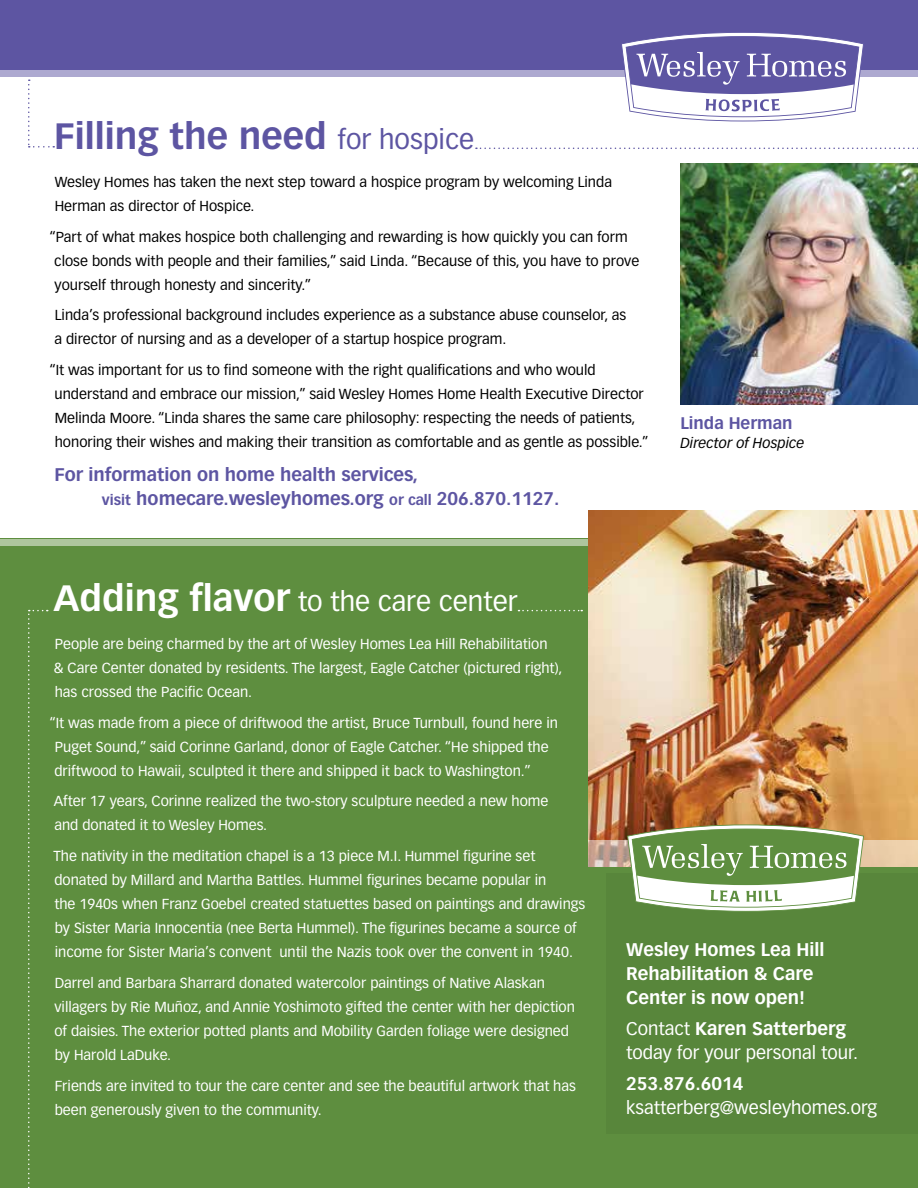
<style>
.page{position:relative;width:918px;height:1188px;background:#fff}
.page>*{position:absolute;margin:0;border:0;box-sizing:border-box;transform-origin:0 0}
.t1{font:700 36px "Vectora LH";color:#5d55a2}
.t2{font:27px "Vectora LH";color:#fff}
.t3{font:700 18px/24px "Vectora LH";color:#5d55a2}
.t4{font:18px/24px "Vectora LH";color:#fff}
.t5{font:700 18px/24px "Vectora LH";color:#fff}
.t6{font:700 16.5px "Vectora LH";color:#5d55a2}
.t7{font:14.25px/24px "Vectora LH";color:#fff}
.t8{font:14.25px/24px "Vectora LH";color:#000}
.t9{font:italic 14.25px "Vectora LH";color:#000}
.s1{font-weight:400;font-size:27px}
.s2{font-size:14.25px}
.s3{font-weight:700;font-size:36px}
.s4{font-weight:700}
</style>
<div class="page">
<img style="left:680px;top:163px;width:238px;height:242px">
<div style="left:0;top:539px;width:918px;height:649px;background:#5e8e3f"></div>
<div style="left:0;top:0;width:918px;height:77px;background:#5d55a2"></div>
<div style="left:0;top:539px;width:918px;height:7px;background:#aec69e"></div>
<div style="left:0;top:70px;width:918px;height:7px;background:#ada9d0"></div>
<svg style="left:28px;top:80px;width:26px;height:68px"></svg>
<svg style="left:476px;top:148px;width:442px;height:1px"></svg>
<div style="left:606px;top:874px;width:312px;height:260px;background:#58863b"></div>
<img style="left:588px;top:510px;width:330px;height:330px">
<svg style="left:621px;top:32px;width:243px;height:89px"></svg>
<svg style="left:28px;top:610px;width:20px;height:578px"></svg>
<svg style="left:518px;top:610px;width:64px;height:1px"></svg>
<svg style="left:588px;top:840px;width:330px;height:27px;background:#dbbda2"></svg>
<svg style="left:627px;top:824px;width:237px;height:88px"></svg>
<h1 class="t1" style="left:54px;top:115px;width:421px">Filling the need <span class="s1">for hospice</span></h1>
<p class="t8" style="left:55px;top:170px;width:559px">Wesley Homes has taken the next step toward a hospice program by welcoming Linda<br>Herman as director of Hospice.</p>
<p class="t8" style="left:54px;top:225px;width:587px;text-indent:-5px">“Part of what makes hospice both challenging and rewarding is how quickly you can form close bonds with people and their families,” said Linda. “Because of this, you have to prove yourself through honesty and sincerity.”</p>
<p class="t8" style="left:54px;top:303px;width:574px">Linda’s professional background includes experience as a substance abuse counselor, as a director of nursing and as a developer of a startup hospice program.</p>
<p class="t8" style="left:55px;top:358px;width:595px;text-indent:-5px">“It was important for us to find someone with the right qualifications and who would understand and embrace our mission,” said Wesley Homes Home Health Executive Director Melinda Moore. “Linda shares the same care philosophy: respecting the needs of patients, honoring their wishes and making their transition as comfortable and as gentle as possible.”</p>
<p class="t3" style="left:102px;top:462px;width:459px;text-indent:-47px">For information on home health services,<br><span class="s2">visit</span> homecare.wesleyhomes.org <span class="s2">or call</span> 206.870.1127.</p>
<p class="t6" style="left:680px;top:413px;width:114px">Linda Herman</p>
<p class="t9" style="left:680px;top:435px;width:126px">Director of Hospice</p>
<h2 class="t2" style="left:54px;top:586px;width:466px"><span class="s3">Adding flavor</span> to the care center</h2>
<p class="t7" style="left:54px;top:632px;width:510px">People are being charmed by the art of Wesley Homes Lea Hill Rehabilitation<br>&amp; Care Center donated by residents. The largest, Eagle Catcher (pictured right), has crossed the Pacific Ocean.</p>
<p class="t7" style="left:54px;top:711px;width:505px;text-indent:-5px">“It was made from a piece of driftwood the artist, Bruce Turnbull, found here in<br>Puget Sound,” said Corinne Garland, donor of Eagle Catcher. “He shipped the driftwood to Hawaii, sculpted it there and shipped it back to Washington.”</p>
<p class="t7" style="left:54px;top:789px;width:496px">After 17 years, Corinne realized the two-story sculpture needed a new home and donated it to Wesley Homes.</p>
<p class="t7" style="left:54px;top:844px;width:533px">The nativity in the meditation chapel is a 13 piece M.I. Hummel figurine set donated by Millard and Martha Battles. Hummel figurines became popular in<br>the 1940s when Franz Goebel created statuettes based on paintings and drawings by Sister Maria Innocentia (nee Berta Hummel). The figurines became a source of income for Sister Maria’s convent until the Nazis took over the convent in 1940.</p>
<p class="t7" style="left:54px;top:971px;width:522px">Darrel and Barbara Sharrard donated watercolor paintings of Native Alaskan villagers by Rie Muñoz, and Annie Yoshimoto gifted the center with her depiction of daisies. The exterior potted plants and Mobility Garden foliage were designed by Harold LaDuke.</p>
<p class="t7" style="left:55px;top:1074px;width:523px">Friends are invited to tour the care center and see the beautiful artwork that has been generously given to the community.</p>
<p class="t5" style="left:626px;top:938px;width:200px">Wesley Homes Lea Hill<br>Rehabilitation &amp; Care<br>Center is now open!</p>
<p class="t4" style="left:626px;top:1017px;width:234px">Contact <span class="s4">Karen Satterberg </span>today for your personal tour.</p>
<p class="t5" style="left:626px;top:1071px;width:119px">253.876.6014</p>
<p class="t4" style="left:626px;top:1095px;width:253px">ksatterberg@wesleyhomes.org</p>
</div>
